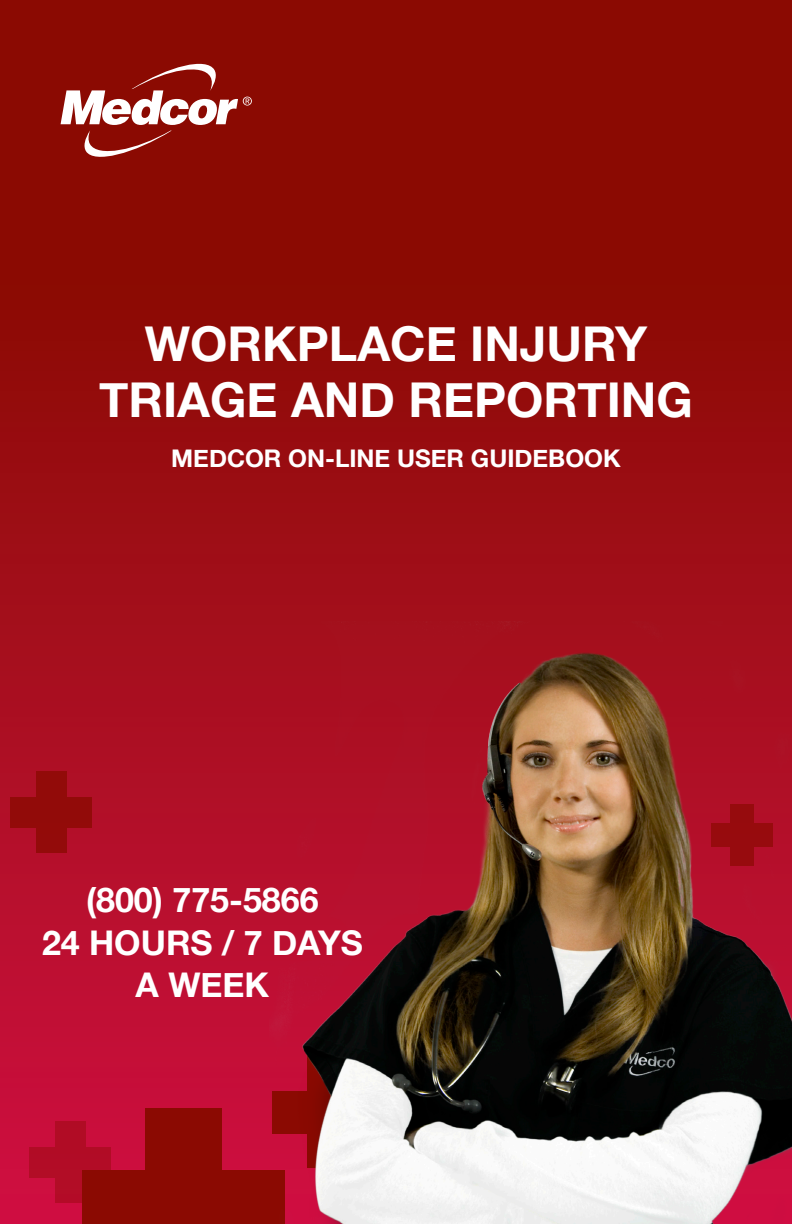
<style>
.page{position:relative;width:792px;height:1224px;background:#fff}
.page>*{position:absolute;margin:0;border:0;box-sizing:border-box;transform-origin:0 0}
.t1{font:700 48px "Helvetica Neue";color:#fff}
.t2{font:700 34px/42.2px "Helvetica Neue";color:#fff;text-align:center}
.t3{font:700 24.2px "Helvetica Neue";color:#fff}
</style>
<div class="page">
<div style="left:0;top:0;width:792px;height:1224px;background:linear-gradient(to bottom,#7f0a00,#cc1040)"></div>
<div style="left:82px;top:1171px;width:203px;height:53px;background:#8b0a02"></div>
<div style="left:145px;top:1108px;width:77px;height:116px;background:#8b0a02"></div>
<div style="left:36px;top:771px;width:31px;height:82px;background:#920b09"></div>
<div style="left:11px;top:797px;width:81px;height:30px;background:#920b09"></div>
<div style="left:55px;top:1122px;width:31px;height:81px;background:#b10c25"></div>
<svg style="left:30px;top:1147px;width:81px;height:30px;fill:#b20c26"></svg>
<svg style="left:61px;top:57px;width:191px;height:107px"></svg>
<img style="left:269px;top:622px;width:523px;height:602px">
<p class="t1" style="left:145px;top:300px;width:504px">WORKPLACE INJURY</p>
<p class="t1" style="left:99px;top:356px;width:595px">TRIAGE AND REPORTING</p>
<p class="t3" style="left:171px;top:437px;width:451px">MEDCOR ON-LINE USER GUIDEBOOK</p>
<p class="t2" style="left:86px;top:877px;width:234px">(800) 775-5866</p>
<p class="t2" style="left:42px;top:920px;width:322px">24 HOURS / 7 DAYS<br>A WEEK</p>
</div>
